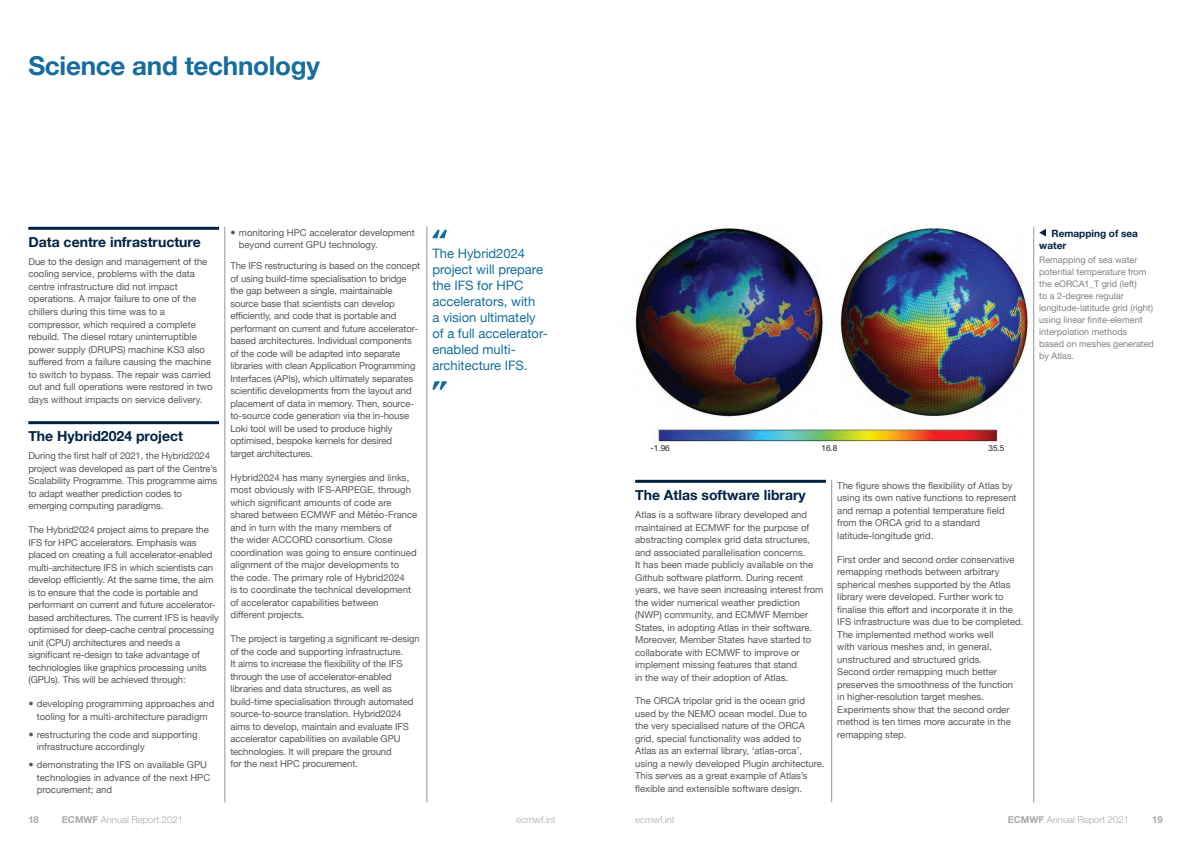
<style>
.page{position:relative;width:1191px;height:842px;background:#fff}
.page>*{position:absolute;margin:0;border:0;box-sizing:border-box;transform-origin:0 0}
.t1{font:700 26px "Helvetica Neue";letter-spacing:-.01em;color:#146d9e}
.t2{font:700 14px "Helvetica Neue";color:#002146}
.t3{font:13px/16px "Helvetica Neue";color:#146d9e}
.t4{font:700 10px/12px "Helvetica Neue";color:#002146}
.t5{font:9.5px/12.5px "Helvetica Neue";color:#57585a}
.t6{font:300 9.5px "Helvetica Neue";color:#a8a9ad}
.t7{font:700 9.5px "Helvetica Neue";color:#a8a9ad}
.t8{font:9px/12px "Helvetica Neue";color:#808285}
.t9{font:8.3px "Helvetica Neue";color:#231f20}
.s1{font-weight:700}
</style>
<div class="page">
<img style="left:840px;top:226px;width:195px;height:194px">
<img style="left:658px;top:428px;width:342px;height:15px">
<svg style="left:659px;top:430px;width:337px;height:11px;background:#887965"></svg>
<img style="left:634px;top:227px;width:190px;height:191px">
<hr style="left:28px;top:227px;width:191px;height:3px;background:#002146">
<hr style="left:28px;top:421px;width:191px;height:3px;background:#002146">
<hr style="left:225px;top:227px;width:1px;height:575px;background:#939598">
<hr style="left:831px;top:480px;width:1px;height:322px;background:#939598">
<svg style="left:1039px;top:229px;width:7px;height:8px"></svg>
<hr style="left:635px;top:480px;width:191px;height:3px;background:#002146">
<hr style="left:1033px;top:227px;width:1px;height:575px;background:#939598">
<hr style="left:427px;top:227px;width:1px;height:575px;background:#939598">
<svg style="left:432px;top:229px;width:15px;height:9px"></svg>
<svg style="left:432px;top:381px;width:15px;height:9px"></svg>
<h1 class="t1" style="left:28px;top:46px;width:293px">Science and technology</h1>
<h2 class="t2" style="left:28px;top:231px;width:174px">Data centre infrastructure</h2>
<p class="t5" style="left:28px;top:256px;width:186px">Due to the design and management of the cooling service, problems with the data centre infrastructure did not impact operations. A major failure to one of the chillers during this time was to a compressor, which required a complete rebuild. The diesel rotary uninterruptible power supply (DRUPS) machine KS3 also suffered from a failure causing the machine to switch to bypass. The repair was carried out and full operations were restored in two days without impacts on service delivery.</p>
<h2 class="t2" style="left:28px;top:425px;width:156px">The Hybrid2024 project</h2>
<p class="t5" style="left:28px;top:450px;width:190px">During the first half of 2021, the Hybrid2024 project was developed as part of the Centre’s Scalability Programme. This programme aims to adapt weather prediction codes to emerging computing paradigms.</p>
<p class="t5" style="left:28px;top:524px;width:192px">The Hybrid2024 project aims to prepare the IFS for HPC accelerators. Emphasis was placed on creating a full accelerator-enabled multi-architecture IFS in which scientists can develop efficiently. At the same time, the aim is to ensure that the code is portable and performant on current and future accelerator&shy;based architectures. The current IFS is heavily optimised for deep-cache central processing unit (CPU) architectures and needs a significant re-design to take advantage of technologies like graphics processing units (GPUs). This will be achieved through:</p>
<p class="t5" style="left:37px;top:698px;width:179px">developing programming approaches and tooling for a multi-architecture paradigm</p>
<p class="t5" style="left:37px;top:729px;width:162px">restructuring the code and supporting infrastructure accordingly</p>
<p class="t5" style="left:37px;top:759px;width:175px">demonstrating the IFS on available GPU technologies in advance of the next HPC procurement; and</p>
<p class="t5" style="left:239px;top:227px;width:177px">monitoring HPC accelerator development beyond current GPU technology.</p>
<p class="t5" style="left:230px;top:260px;width:191px">The IFS restructuring is based on the concept of using build-time specialisation to bridge the gap between a single, maintainable source base that scientists can develop efficiently, and code that is portable and performant on current and future accelerator&shy;based architectures. Individual components of the code will be adapted into separate libraries with clean Application Programming Interfaces (APIs), which ultimately separates scientific developments from the layout and placement of data in memory. Then, source&shy;to-source code generation via the in-house Loki tool will be used to produce highly optimised, bespoke kernels for desired<br>target architectures.</p>
<p class="t5" style="left:230px;top:472px;width:188px">Hybrid2024 has many synergies and links, most obviously with IFS-ARPEGE, through which significant amounts of code are shared between ECMWF and Météo-France and in turn with the many members of<br>the wider ACCORD consortium. Close coordination was going to ensure continued alignment of the major developments to<br>the code. The primary role of Hybrid2024<br>is to coordinate the technical development of accelerator capabilities between<br>different projects.</p>
<p class="t5" style="left:230px;top:633px;width:191px">The project is targeting a significant re-design of the code and supporting infrastructure.<br>It aims to increase the flexibility of the IFS through the use of accelerator-enabled libraries and data structures, as well as build-time specialisation through automated source-to-source translation. Hybrid2024 aims to develop, maintain and evaluate IFS accelerator capabilities on available GPU technologies. It will prepare the ground<br>for the next HPC procurement.</p>
<h3 class="t3" style="left:432px;top:246px;width:117px">The Hybrid2024 project will prepare the IFS for HPC accelerators, with<br>a vision ultimately of a full accelerator&shy;enabled multi&shy;architecture IFS.</h3>
<p class="t4" style="left:1039px;top:227px;width:100px;text-indent:12px">Remapping of sea water</p>
<p class="t8" style="left:1039px;top:255px;width:116px">Remapping of sea water potential temperature from the eORCA1_T grid (left)<br>to a 2-degree regular longitude-latitude grid (right) using linear finite-element interpolation methods based on meshes generated by Atlas.</p>
<p class="t9" style="left:650px;top:442px;width:21px">-1.96</p>
<p class="t9" style="left:821px;top:442px;width:18px">16.8</p>
<p class="t9" style="left:988px;top:442px;width:18px">35.5</p>
<h2 class="t2" style="left:635px;top:484px;width:172px">The Atlas software library</h2>
<p class="t5" style="left:635px;top:509px;width:190px">Atlas is a software library developed and maintained at ECMWF for the purpose of abstracting complex grid data structures, and associated parallelisation concerns.<br>It has been made publicly available on the Github software platform. During recent years, we have seen increasing interest from the wider numerical weather prediction (NWP) community, and ECMWF Member States, in adopting Atlas in their software.<br>Moreover, Member States have started to collaborate with ECMWF to improve or implement missing features that stand<br>in the way of their adoption of Atlas.</p>
<p class="t5" style="left:635px;top:695px;width:191px">The ORCA tripolar grid is the ocean grid used by the NEMO ocean model. Due to<br>the very specialised nature of the ORCA grid, special functionality was added to Atlas as an external library, ‘atlas-orca’, using a newly developed Plugin architecture.<br>This serves as a great example of Atlas’s flexible and extensible software design.</p>
<p class="t5" style="left:837px;top:480px;width:181px">The figure shows the flexibility of Atlas by using its own native functions to represent and remap a potential temperature field from the ORCA grid to a standard latitude-longitude grid.</p>
<p class="t5" style="left:837px;top:554px;width:188px">First order and second order conservative remapping methods between arbitrary spherical meshes supported by the Atlas library were developed. Further work to finalise this effort and incorporate it in the IFS infrastructure was due to be completed.<br>The implemented method works well<br>with various meshes and, in general, unstructured and structured grids.<br>Second order remapping much better preserves the smoothness of the function<br>in higher-resolution target meshes.<br>Experiments show that the second order method is ten times more accurate in the remapping step.</p>
<p class="t7" style="left:28px;top:812px;width:12px">18</p>
<p class="t6" style="left:62px;top:812px;width:123px"><span class="s1">ECMWF</span> Annual Report 2021</p>
<p class="t6" style="left:516px;top:812px;width:41px">ecmwf.int</p>
<p class="t6" style="left:635px;top:812px;width:41px">ecmwf.int</p>
<p class="t6" style="left:1007px;top:812px;width:123px"><span class="s1">ECMWF</span> Annual Report 2021</p>
<p class="t7" style="left:1152px;top:812px;width:12px">19</p>
</div>
